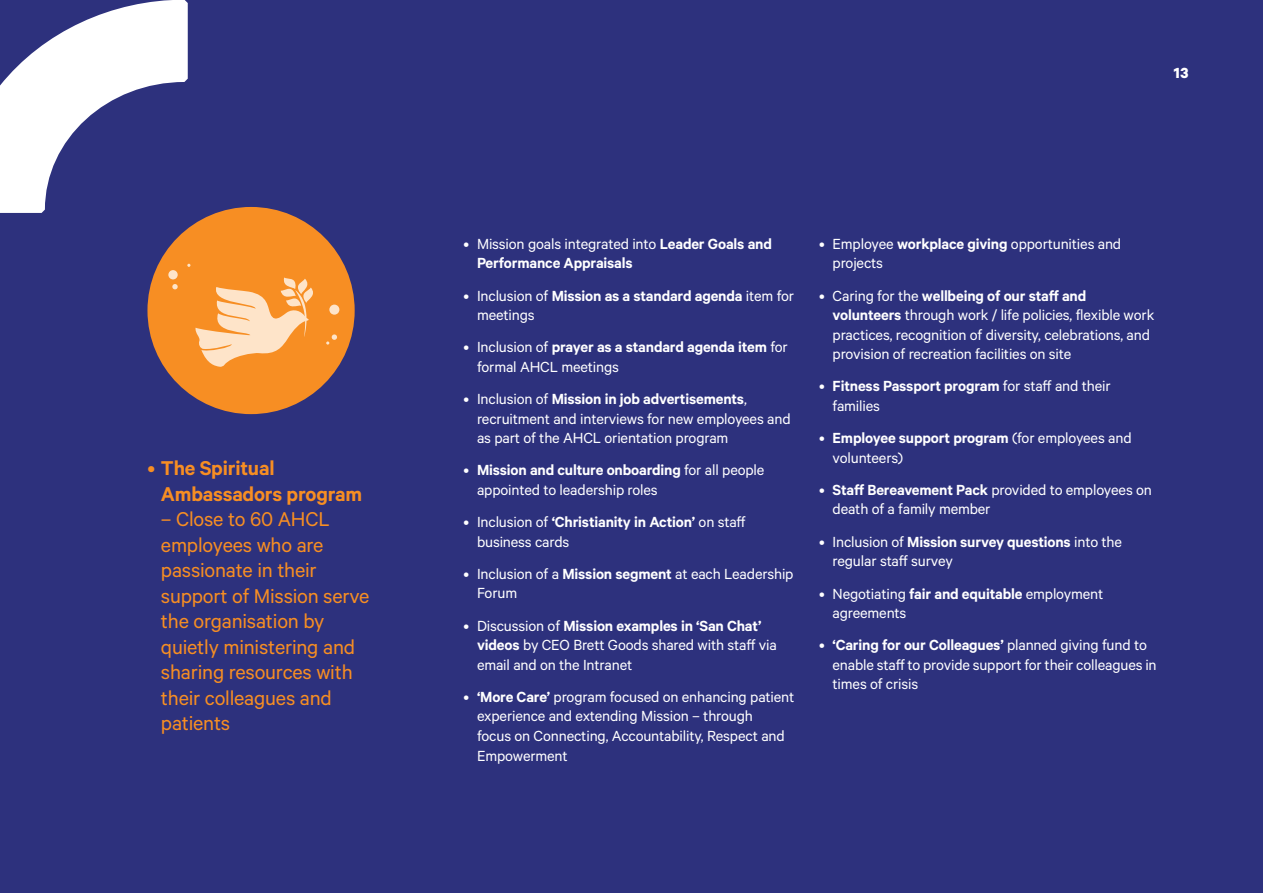
<style>
.page{position:relative;width:1263px;height:893px;background:#2d317d}
.page>*{position:absolute;margin:0;border:0;box-sizing:border-box;transform-origin:0 0}
.t1{font:22.5px/25.5px "Calibre";letter-spacing:-.01em;color:#f78e23}
.t2{font:600 22.5px/25.5px "Calibre";letter-spacing:-.01em;color:#f78e23}
.t3{font:16.5px/19.5px "Calibre";letter-spacing:-.01em;color:#fff}
.t4{font:600 16.5px/19.5px "Calibre";letter-spacing:-.01em;color:#fff}
.t5{font:700 16.5px "Calibre";color:#fff}
.s1{font-weight:400}
.s2{font-weight:600}
</style>
<div class="page">
<div style="left:147px;top:207px;width:208px;height:207px;background:#f78e23;border-radius:50%"></div>
<svg style="left:195px;top:278px;width:118px;height:89px"></svg>
<div style="left:168px;top:270px;width:10px;height:9px;background:#fee4c9;border-radius:50%"></div>
<svg style="left:172px;top:284px;width:6px;height:5px"></svg>
<div style="left:329px;top:305px;width:10px;height:10px;background:#fee4c9;border-radius:50%"></div>
<svg style="left:326px;top:334px;width:11px;height:11px"></svg>
<svg style="left:0;top:0;width:188px;height:213px"></svg>
<h1 class="t2" style="left:161px;top:455px;width:203px;text-indent:-14px"><span class="s1">•</span> The Spiritual<br>Ambassadors program</h1>
<h1 class="t1" style="left:161px;top:506px;width:210px">– Close to 60 AHCL employees who are passionate in their support of Mission serve the organisation by quietly ministering and sharing resources with their colleagues and patients</h1>
<p class="t5" style="left:1174px;top:63px;width:16px">13</p>
<p class="t4" style="left:477px;top:233px;width:296px;text-indent:-13px"><span class="s1">• Mission goals integrated into</span> Leader Goals and<br>Performance Appraisals</p>
<p class="t3" style="left:477px;top:285px;width:319px;text-indent:-13px">• Inclusion of <span class="s2">Mission as a standard agenda</span> item for meetings</p>
<p class="t3" style="left:477px;top:337px;width:312px;text-indent:-13px">• Inclusion of <span class="s2">prayer as a standard agenda item</span> for formal AHCL meetings</p>
<p class="t3" style="left:477px;top:389px;width:315px;text-indent:-13px">• Inclusion of <span class="s2">Mission in job advertisements</span>, recruitment and interviews for new employees and as part of the AHCL orientation program</p>
<p class="t3" style="left:477px;top:460px;width:289px;text-indent:-13px">• <span class="s2">Mission and culture onboarding</span> for all people appointed to leadership roles</p>
<p class="t3" style="left:477px;top:512px;width:270px;text-indent:-13px">• Inclusion of <span class="s2">‘Christianity in Action’</span> on staff business cards</p>
<p class="t3" style="left:477px;top:563px;width:318px;text-indent:-13px">• Inclusion of a <span class="s2">Mission segment</span> at each Leadership<br>Forum</p>
<p class="t3" style="left:477px;top:615px;width:301px;text-indent:-13px">• Discussion of <span class="s2">Mission examples in ‘San Chat’ videos</span> by CEO Brett Goods shared with staff via email and on the Intranet</p>
<p class="t3" style="left:477px;top:686px;width:319px;text-indent:-13px">• <span class="s2">‘More Care’</span> program focused on enhancing patient experience and extending Mission – through<br>focus on Connecting, Accountability, Respect and Empowerment</p>
<p class="t3" style="left:832px;top:233px;width:290px;text-indent:-13px">• Employee <span class="s2">workplace giving</span> opportunities and projects</p>
<p class="t3" style="left:832px;top:285px;width:323px;text-indent:-13px">• Caring for the <span class="s2">wellbeing of our staff and volunteers</span> through work / life policies, flexible work practices, recognition of diversity, celebrations, and provision of recreation facilities on site</p>
<p class="t3" style="left:832px;top:376px;width:280px;text-indent:-13px">• <span class="s2">Fitness Passport program</span> for staff and their families</p>
<p class="t3" style="left:832px;top:428px;width:301px;text-indent:-13px">• <span class="s2">Employee support program</span> (for employees and volunteers)</p>
<p class="t3" style="left:832px;top:479px;width:321px;text-indent:-13px">• <span class="s2">Staff Bereavement Pack</span> provided to employees on death of a family member</p>
<p class="t3" style="left:832px;top:531px;width:291px;text-indent:-13px">• Inclusion of <span class="s2">Mission survey questions</span> into the regular staff survey</p>
<p class="t3" style="left:832px;top:583px;width:272px;text-indent:-13px">• Negotiating <span class="s2">fair and equitable</span> employment agreements</p>
<p class="t3" style="left:832px;top:635px;width:326px;text-indent:-13px">• <span class="s2">‘Caring for our Colleagues’</span> planned giving fund to enable staff to provide support for their colleagues in times of crisis</p>
</div>
